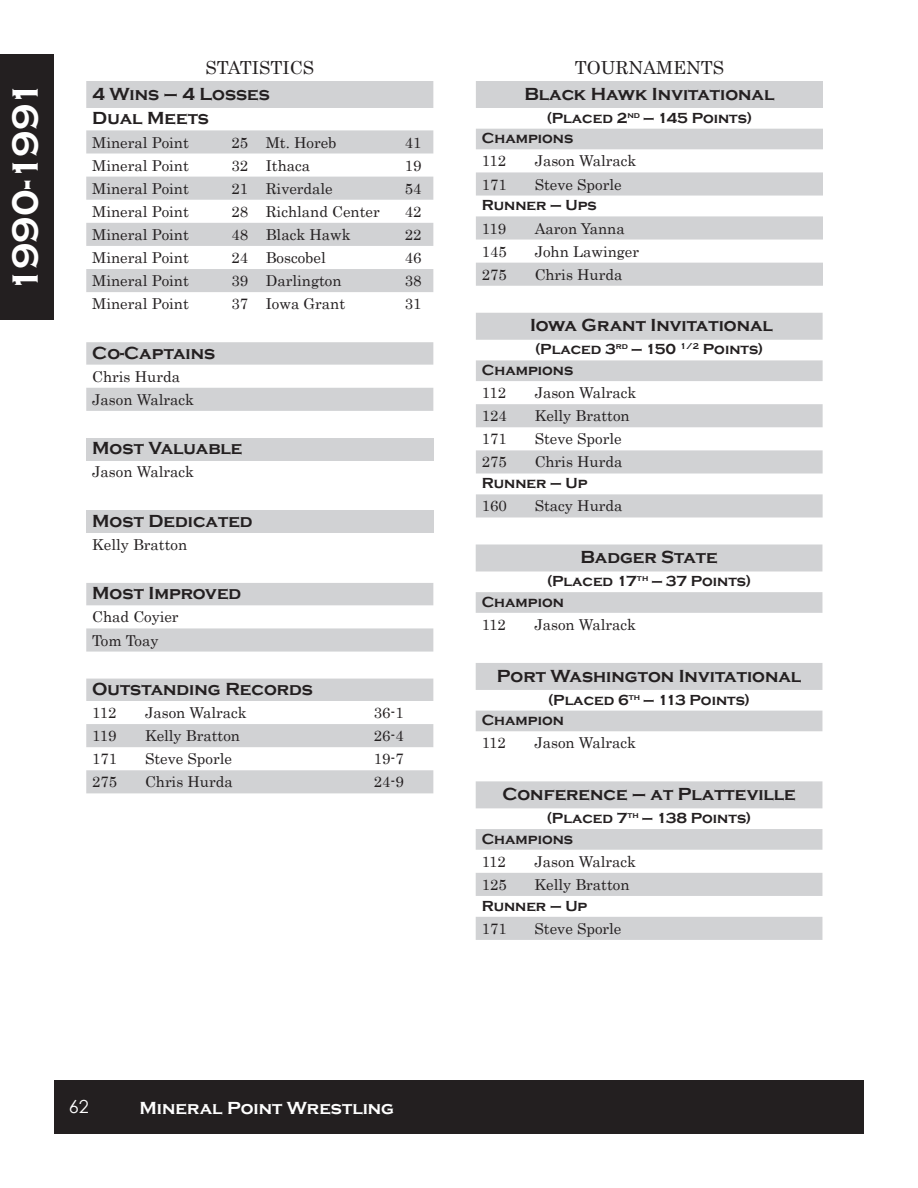
<style>
.page{position:relative;width:918px;height:1188px;background:#fff}
.page>*{position:absolute;margin:0;border:0;box-sizing:border-box;transform-origin:0 0}
.t1{font:700 37.5px "Copperplate Gothic";letter-spacing:-.04em;color:#fff}
.t2{font:700 18px/24.8px "Copperplate Gothic";color:#231f20}
.t3{font:700 18px "Copperplate Gothic";color:#fff}
.t4{font:18px "Century";color:#231f20}
.t5{font:18px "Century Gothic";color:#fff}
.t6{font:15px/23.1px "Century";color:#231f20}
.t7{font:700 15px/20.7px "Copperplate Gothic";color:#231f20}
</style>
<div class="page">
<div style="left:54px;top:1080px;width:810px;height:54px;background:#231f20"></div>
<div style="left:0;top:54px;width:54px;height:265px;background:#231f20"></div>
<svg style="left:86px;top:81px;width:347px;height:211px;fill:#d1d2d4"></svg>
<div style="left:86px;top:438px;width:347px;height:22px;background:#d1d2d4"></div>
<div style="left:86px;top:510px;width:347px;height:23px;background:#d1d2d4"></div>
<svg style="left:86px;top:342px;width:347px;height:69px"></svg>
<svg style="left:476px;top:81px;width:347px;height:205px;fill:#d1d2d4"></svg>
<svg style="left:476px;top:544px;width:346px;height:69px"></svg>
<svg style="left:476px;top:663px;width:346px;height:68px"></svg>
<svg style="left:476px;top:781px;width:346px;height:159px;fill:#d1d2d4"></svg>
<svg style="left:476px;top:313px;width:347px;height:204px;fill:#d1d2d4"></svg>
<svg style="left:86px;top:679px;width:347px;height:114px"></svg>
<svg style="left:86px;top:583px;width:347px;height:69px"></svg>
<h1 class="t1" style="left:5px;top:293px;width:215px;rotate:-90deg">1990-1991</h1>
<p class="t4" style="left:205px;top:53px;width:110px">STATISTICS</p>
<p class="t2" style="left:92px;top:82px;width:179px">4 Wins – 4 Losses<br>Dual Meets</p>
<p class="t6" style="left:92px;top:129px;width:98px">Mineral Point</p>
<p class="t6" style="left:231px;top:129px;width:107px">25 Mt. Horeb</p>
<p class="t6" style="left:405px;top:129px;width:18px">41</p>
<p class="t6" style="left:92px;top:152px;width:98px">Mineral Point</p>
<p class="t6" style="left:231px;top:152px;width:80px">32 Ithaca</p>
<p class="t6" style="left:405px;top:152px;width:18px">19</p>
<p class="t6" style="left:92px;top:175px;width:98px">Mineral Point</p>
<p class="t6" style="left:231px;top:175px;width:103px">21 Riverdale</p>
<p class="t6" style="left:405px;top:175px;width:18px">54</p>
<p class="t6" style="left:92px;top:199px;width:98px">Mineral Point</p>
<p class="t6" style="left:231px;top:199px;width:150px">28 Richland Center</p>
<p class="t6" style="left:405px;top:199px;width:18px">42</p>
<p class="t6" style="left:92px;top:222px;width:98px">Mineral Point</p>
<p class="t6" style="left:231px;top:222px;width:121px">48 Black Hawk</p>
<p class="t6" style="left:405px;top:222px;width:18px">22</p>
<p class="t6" style="left:92px;top:245px;width:98px">Mineral Point</p>
<p class="t6" style="left:231px;top:245px;width:96px">24 Boscobel</p>
<p class="t6" style="left:405px;top:245px;width:18px">46</p>
<p class="t6" style="left:92px;top:268px;width:98px">Mineral Point</p>
<p class="t6" style="left:231px;top:268px;width:112px">39 Darlington</p>
<p class="t6" style="left:405px;top:268px;width:18px">38</p>
<p class="t6" style="left:92px;top:291px;width:98px">Mineral Point</p>
<p class="t6" style="left:231px;top:291px;width:115px">37 Iowa Grant</p>
<p class="t6" style="left:405px;top:291px;width:18px">31</p>
<p class="t2" style="left:92px;top:341px;width:124px">Co-Captains</p>
<p class="t6" style="left:92px;top:363px;width:103px">Chris Hurda<br>Jason Walrack</p>
<p class="t2" style="left:92px;top:436px;width:152px">Most Valuable</p>
<p class="t6" style="left:92px;top:459px;width:103px">Jason Walrack</p>
<p class="t2" style="left:92px;top:509px;width:162px">Most Dedicated</p>
<p class="t6" style="left:92px;top:532px;width:97px">Kelly Bratton</p>
<p class="t2" style="left:92px;top:581px;width:151px">Most Improved</p>
<p class="t6" style="left:92px;top:604px;width:88px">Chad Coyier<br>Tom Toay</p>
<p class="t2" style="left:92px;top:677px;width:222px">Outstanding Records</p>
<p class="t6" style="left:92px;top:700px;width:26px">112</p>
<p class="t6" style="left:145px;top:700px;width:103px">Jason Walrack</p>
<p class="t6" style="left:374px;top:700px;width:32px">36-1</p>
<p class="t6" style="left:92px;top:723px;width:26px">119</p>
<p class="t6" style="left:145px;top:723px;width:97px">Kelly Bratton</p>
<p class="t6" style="left:374px;top:723px;width:32px">26-4</p>
<p class="t6" style="left:92px;top:746px;width:27px">171</p>
<p class="t6" style="left:145px;top:746px;width:88px">Steve Sporle</p>
<p class="t6" style="left:374px;top:746px;width:32px">19-7</p>
<p class="t6" style="left:92px;top:769px;width:27px">275</p>
<p class="t6" style="left:145px;top:769px;width:89px">Chris Hurda</p>
<p class="t6" style="left:374px;top:769px;width:32px">24-9</p>
<p class="t4" style="left:575px;top:53px;width:151px">TOURNAMENTS</p>
<p class="t2" style="left:524px;top:82px;width:251px">Black Hawk Invitational</p>
<p class="t7" style="left:482px;top:108px;width:272px;text-indent:65px">(Placed 2<sup>nd</sup> — 145 Points)<br>Champions</p>
<p class="t6" style="left:482px;top:148px;width:26px">112</p>
<p class="t6" style="left:535px;top:148px;width:103px">Jason Walrack</p>
<p class="t6" style="left:482px;top:171px;width:27px">171</p>
<p class="t6" style="left:535px;top:171px;width:88px">Steve Sporle</p>
<p class="t7" style="left:482px;top:195px;width:116px">Runner – Ups</p>
<p class="t6" style="left:482px;top:215px;width:26px">119</p>
<p class="t6" style="left:535px;top:215px;width:92px">Aaron Yanna</p>
<p class="t6" style="left:482px;top:238px;width:27px">145</p>
<p class="t6" style="left:535px;top:238px;width:106px">John Lawinger</p>
<p class="t6" style="left:482px;top:261px;width:27px">275</p>
<p class="t6" style="left:535px;top:261px;width:89px">Chris Hurda</p>
<p class="t2" style="left:530px;top:313px;width:244px">Iowa Grant Invitational</p>
<p class="t7" style="left:482px;top:339px;width:283px;text-indent:53px">(Placed 3<sup>rd</sup> — 150 <sup>1/2</sup> Points)<br>Champions</p>
<p class="t6" style="left:482px;top:380px;width:26px">112</p>
<p class="t6" style="left:535px;top:380px;width:103px">Jason Walrack</p>
<p class="t6" style="left:482px;top:403px;width:27px">124</p>
<p class="t6" style="left:535px;top:403px;width:97px">Kelly Bratton</p>
<p class="t6" style="left:482px;top:426px;width:27px">171</p>
<p class="t6" style="left:535px;top:426px;width:88px">Steve Sporle</p>
<p class="t6" style="left:482px;top:449px;width:27px">275</p>
<p class="t6" style="left:535px;top:449px;width:89px">Chris Hurda</p>
<p class="t7" style="left:482px;top:473px;width:107px">Runner – Up</p>
<p class="t6" style="left:482px;top:493px;width:27px">160</p>
<p class="t6" style="left:535px;top:493px;width:89px">Stacy Hurda</p>
<p class="t2" style="left:580px;top:545px;width:139px">Badger State</p>
<p class="t7" style="left:482px;top:571px;width:271px;text-indent:65px">(Placed 17<sup>th</sup> — 37 Points)<br>Champion</p>
<p class="t6" style="left:482px;top:612px;width:26px">112</p>
<p class="t6" style="left:535px;top:612px;width:103px">Jason Walrack</p>
<p class="t2" style="left:497px;top:664px;width:306px">Port Washington Invitational</p>
<p class="t7" style="left:482px;top:690px;width:270px;text-indent:67px">(Placed 6<sup>th</sup> — 113 Points)<br>Champion</p>
<p class="t6" style="left:482px;top:730px;width:26px">112</p>
<p class="t6" style="left:535px;top:730px;width:103px">Jason Walrack</p>
<p class="t2" style="left:502px;top:782px;width:295px">Conference – at Platteville</p>
<p class="t7" style="left:482px;top:808px;width:271px;text-indent:65px">(Placed 7<sup>th</sup> — 138 Points)<br>Champions</p>
<p class="t6" style="left:482px;top:849px;width:26px">112</p>
<p class="t6" style="left:535px;top:849px;width:103px">Jason Walrack</p>
<p class="t6" style="left:482px;top:872px;width:27px">125</p>
<p class="t6" style="left:535px;top:872px;width:97px">Kelly Bratton</p>
<p class="t7" style="left:482px;top:895px;width:107px">Runner – Up</p>
<p class="t6" style="left:482px;top:916px;width:27px">171</p>
<p class="t6" style="left:535px;top:916px;width:88px">Steve Sporle</p>
<p class="t5" style="left:69px;top:1094px;width:21px">62</p>
<p class="t3" style="left:139px;top:1098px;width:256px">Mineral Point Wrestling</p>
</div>
